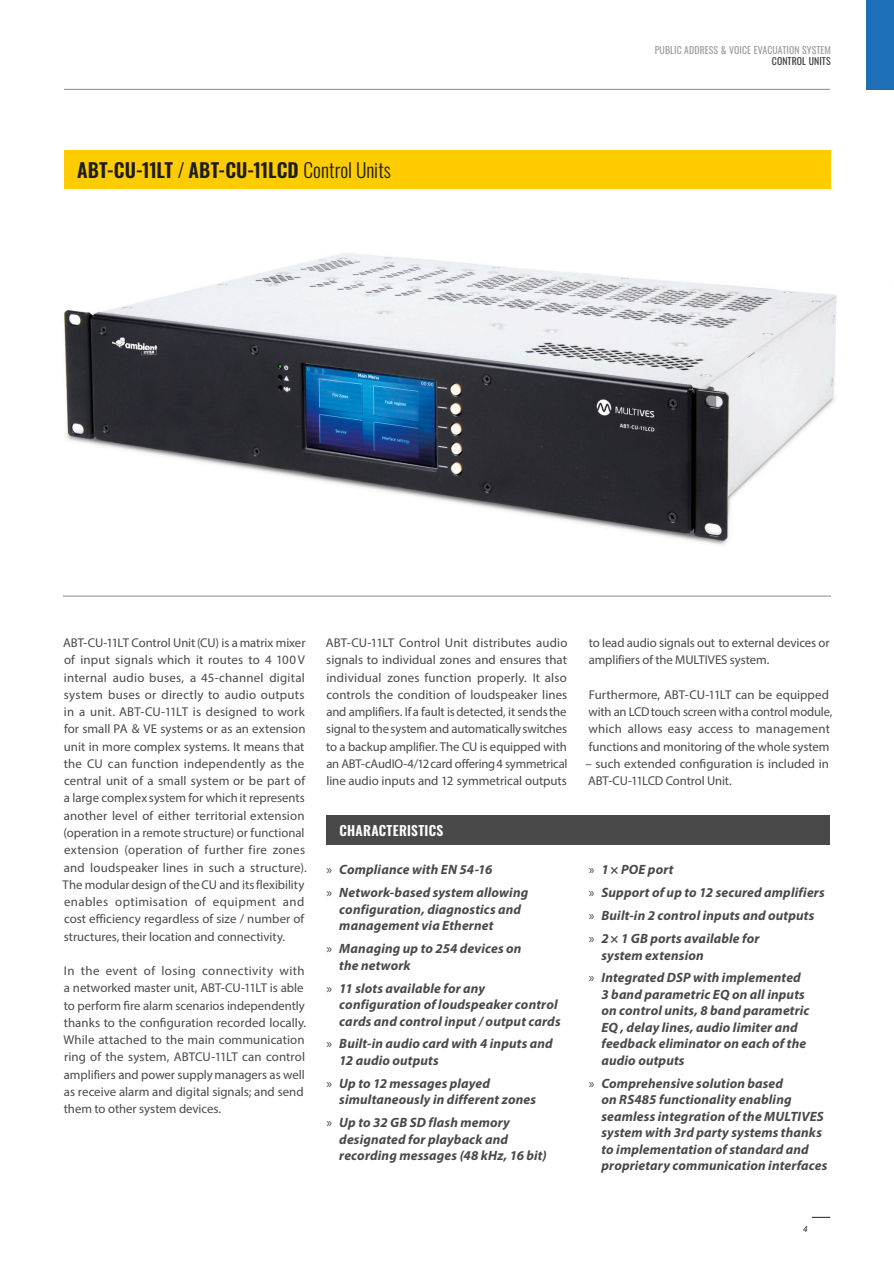
<style>
.page{position:relative;width:894px;height:1264px;background:#fff}
.page>*{position:absolute;margin:0;border:0;box-sizing:border-box;transform-origin:0 0}
.t1{font:600 19.5px "Oswald";color:#1d1d1b}
.t2{font:italic 700 13.5px/16.5px "Myriad Pro";letter-spacing:.01em;color:#4a4949}
.t3{font:600 13.5px "Oswald";letter-spacing:.02em;color:#fff}
.t4{font:12.75px/17.2px "Myriad Pro";color:#4a4949}
.t5{font:9.75px "Oswald";letter-spacing:.01em;color:#9d9c9c}
.t6{font:9.75px "Oswald";letter-spacing:.01em;color:#3c3b3b}
.t7{font:italic 9px "Myriad Pro";color:#1d1d1b}
.s1{font-weight:300}
.s2{font-weight:400;font-style:normal}
</style>
<div class="page">
<svg style="left:812px;top:1216px;width:18px;height:1px"></svg>
<div style="left:866px;top:0;width:27px;height:89px;background:#1d70b8"></div>
<hr style="left:64px;top:89px;width:765px;height:1px;background:#878787">
<div style="left:64px;top:150px;width:766px;height:38px;background:#fc0"></div>
<div style="left:326px;top:815px;width:503px;height:29px;background:#4a4949"></div>
<img style="left:64px;top:253px;width:773px;height:292px">
<hr style="left:63px;top:595px;width:767px;height:1px;background:#878787">
<h1 class="t1" style="left:77px;top:155px;width:315px">ABT-CU-11LT <span class="s1">/</span> ABT-CU-11LCD <span class="s1">Control Units</span></h1>
<p class="t5" style="left:654px;top:42px;width:178px">PUBLIC ADDRESS &amp; VOICE EVACUATION SYSTEM</p>
<p class="t6" style="left:771px;top:54px;width:60px">CONTROL UNITS</p>
<p class="t4" style="left:63px;top:635px;width:245px">ABT-CU-11LT Control Unit (CU) is a matrix mixer of input signals which it routes to 4 100 V internal audio buses, a 45-channel digital system buses or directly to audio outputs in a unit. ABT-CU-11LT is designed to work for small PA &amp; VE systems or as an extension unit in more complex systems. It means that the CU can function independently as the central unit of a small system or be part of a large complex system for which it represents another level of either territorial extension (operation in a remote structure) or functional extension (operation of further fire zones and loudspeaker lines in such a structure).<br>The modular design of the CU and its flexibility enables optimisation of equipment and cost efficiency regardless of size / number of structures, their location and connectivity.</p>
<p class="t4" style="left:63px;top:963px;width:244px">In the event of losing connectivity with a networked master unit, ABT-CU-11LT is able to perform fire alarm scenarios independently thanks to the configuration recorded locally.<br>While attached to the main communication ring of the system, ABTCU-11LT can control amplifiers and power supply managers as well as receive alarm and digital signals; and send them to other system devices.</p>
<p class="t4" style="left:325px;top:635px;width:243px;text-align:justify">ABT-CU-11LT Control Unit distributes audio signals to individual zones and ensures that individual zones function properly. It also controls the condition of loudspeaker lines and amplifiers. If a fault is detected, it sends the signal to the system and automatically switches to a backup amplifier. The CU is equipped with an ABT-cAudIO-4/12 card offering 4 symmetrical line audio inputs and 12 symmetrical outputs</p>
<p class="t4" style="left:588px;top:635px;width:242px">to lead audio signals out to external devices or amplifiers of the MULTIVES system.</p>
<p class="t4" style="left:588px;top:687px;width:245px">Furthermore, ABT-CU-11LT can be equipped with an LCD touch screen with a control module, which allows easy access to management functions and monitoring of the whole system</p>
<p class="t4" style="left:585px;top:756px;width:245px">– such extended configuration is included in<br>ABT-CU-11LCD Control Unit.</p>
<p class="t3" style="left:339px;top:819px;width:105px">CHARACTERISTICS</p>
<p class="t2" style="left:326px;top:859px;width:203px;line-height:23px"><span class="s2">»</span> Compliance with EN 54-16<br><span class="s2">»</span> Network-based system allowing</p>
<p class="t2" style="left:339px;top:901px;width:183px">configuration, diagnostics and management via Ethernet</p>
<p class="t2" style="left:339px;top:941px;width:184px;text-indent:-13px"><span class="s2">»</span> Managing up to 254 devices on the network</p>
<p class="t2" style="left:339px;top:980px;width:223px;text-indent:-13px"><span class="s2">»</span> 11 slots available for any configuration of loudspeaker control cards and control input / output cards</p>
<p class="t2" style="left:339px;top:1036px;width:215px;text-indent:-13px"><span class="s2">»</span> Built-in audio card with 4 inputs and<br>12 audio outputs</p>
<p class="t2" style="left:339px;top:1075px;width:198px;text-indent:-13px"><span class="s2">»</span> Up to 12 messages played simultaneously in different zones</p>
<p class="t2" style="left:339px;top:1115px;width:209px;text-indent:-13px"><span class="s2">»</span> Up to 32 GB SD flash memory designated for playback and recording messages (48 kHz, 16 bit)</p>
<p class="t2" style="left:588px;top:859px;width:237px;line-height:23px"><span class="s2">»</span> 1 × POE port<br><span class="s2">»</span> Support of up to 12 secured amplifiers <span class="s2">»</span> Built-in 2 control inputs and outputs<br><span class="s2">»</span> 2 × 1 GB ports available for</p>
<p class="t2" style="left:588px;top:944px;width:213px;line-height:22.8px;text-indent:13px">system extension<br><span class="s2">»</span> Integrated DSP with implemented</p>
<p class="t2" style="left:601px;top:987px;width:209px">3 band parametric EQ on all inputs on control units, 8 band parametric<br>EQ , delay lines, audio limiter and feedback eliminator on each of the audio outputs</p>
<p class="t2" style="left:601px;top:1075px;width:227px;text-indent:-13px"><span class="s2">»</span> Comprehensive solution based<br>on RS485 functionality enabling seamless integration of the MULTIVES system with 3rd party systems thanks to implementation of standard and proprietary communication interfaces</p>
<p class="t7" style="left:802px;top:1224px;width:6px">4</p>
</div>
